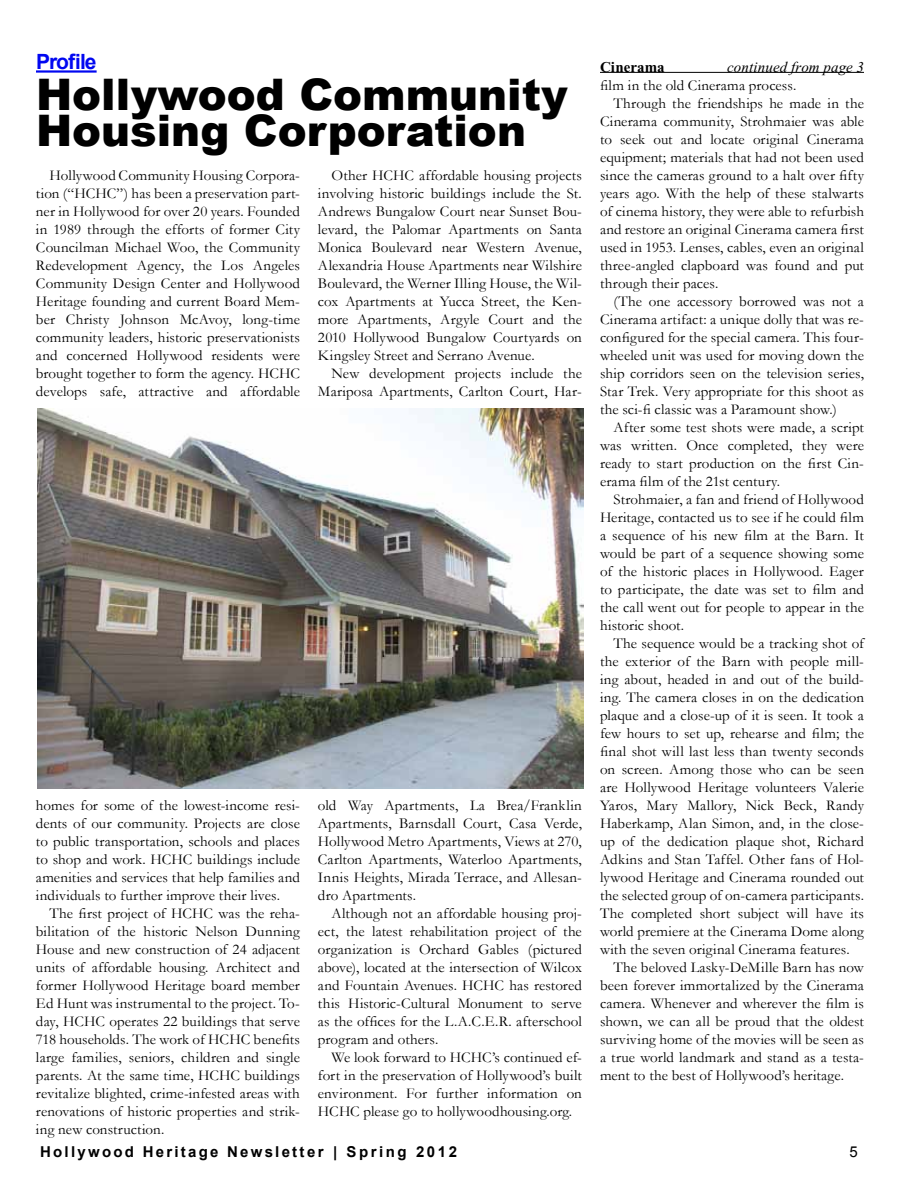
<style>
.page{position:relative;width:918px;height:1188px;background:#fff}
.page>*{position:absolute;margin:0;border:0;box-sizing:border-box;transform-origin:0 0}
.t1{font:900 43.5px/36px "Arial";color:#000}
.t2{font:700 21px "Arial";letter-spacing:-.045em;color:#0007f1}
.t3{font:15px/18px "Garamond";letter-spacing:.005em;color:#000;text-align:justify}
.t4{font:700 15px "Arial";letter-spacing:.15em;color:#000}
.t5{font:italic 15px "Times New Roman";letter-spacing:.005em;color:#000}
.t6{font:700 15px "Times New Roman";letter-spacing:.005em;color:#000}
.t7{font:15px "Arial";color:#000}
</style>
<div class="page">
<hr style="left:36px;top:70px;width:61px;height:3px;background:#0007f1">
<img style="left:38px;top:409px;width:545px;height:379px">
<hr style="left:600px;top:72px;width:264px;height:1px;background:#000">
<h2 class="t2" style="left:36px;top:48px;width:62px">Profile</h2>
<h1 class="t1" style="left:36px;top:75px;width:533px">Hollywood Community<br>Housing Corporation</h1>
<p class="t3" style="left:36px;top:166px;width:266px;text-indent:14px">Hollywood Community Housing Corpora&shy;tion (“HCHC”) has been a preservation part&shy;ner in Hollywood for over 20 years. Founded in 1989 through the efforts of former City Councilman Michael Woo, the Community Redevelopment Agency, the Los Angeles Community Design Center and Hollywood Heritage founding and current Board Mem&shy;ber Christy Johnson McAvoy, long-time community leaders, historic preservationists and concerned Hollywood residents were brought together to form the agency. HCHC develops safe, attractive and affordable</p>
<p class="t3" style="left:318px;top:166px;width:266px;text-indent:14px">Other HCHC affordable housing projects involving historic buildings include the St.<br>Andrews Bungalow Court near Sunset Bou&shy;levard, the Palomar Apartments on Santa Monica Boulevard near Western Avenue, Alexandria House Apartments near Wilshire Boulevard, the Werner Illing House, the Wil&shy;cox Apartments at Yucca Street, the Ken&shy;more Apartments, Argyle Court and the 2010 Hollywood Bungalow Courtyards on Kingsley Street and Serrano Avenue.</p>
<p class="t3" style="left:318px;top:364px;width:266px;text-align:right">New development projects include the<br>Mariposa Apartments, Carlton Court, Har-</p>
<p class="t3" style="left:36px;top:796px;width:266px">homes for some of the lowest-income resi&shy;dents of our community. Projects are close to public transportation, schools and places to shop and work. HCHC buildings include amenities and services that help families and individuals to further improve their lives.</p>
<p class="t3" style="left:36px;top:904px;width:266px;text-indent:14px">The first project of HCHC was the reha&shy;bilitation of the historic Nelson Dunning House and new construction of 24 adjacent units of affordable housing. Architect and former Hollywood Heritage board member Ed Hunt was instrumental to the project. To&shy;day, HCHC operates 22 buildings that serve 718 households. The work of HCHC benefits large families, seniors, children and single parents. At the same time, HCHC buildings revitalize blighted, crime-infested areas with renovations of historic properties and strik&shy;ing new construction.</p>
<p class="t3" style="left:318px;top:796px;width:266px">old Way Apartments, La Brea/Franklin Apartments, Barnsdall Court, Casa Verde, Hollywood Metro Apartments, Views at 270, Carlton Apartments, Waterloo Apartments, Innis Heights, Mirada Terrace, and Allesan&shy;dro Apartments.</p>
<p class="t3" style="left:318px;top:904px;width:266px;text-indent:14px">Although not an affordable housing proj&shy;ect, the latest rehabilitation project of the organization is Orchard Gables (pictured above), located at the intersection of Wilcox and Fountain Avenues. HCHC has restored this Historic-Cultural Monument to serve as the offices for the L.A.C.E.R. afterschool program and others.</p>
<p class="t3" style="left:318px;top:1048px;width:266px;text-indent:14px">We look forward to HCHC’s continued ef&shy;fort in the preservation of Hollywood’s built environment. For further information on HCHC please go to hollywoodhousing.org.</p>
<p class="t6" style="left:600px;top:59px;width:66px">Cinerama</p>
<p class="t5" style="left:727px;top:59px;width:138px">continued from page 3</p>
<p class="t3" style="left:600px;top:76px;width:198px">film in the old Cinerama process.</p>
<p class="t3" style="left:614px;top:94px;width:252px">Through the friendships he made in the</p>
<p class="t3" style="left:600px;top:112px;width:265px">Cinerama community, Strohmaier was able</p>
<p class="t3" style="left:600px;top:130px;width:265px">to seek out and locate original Cinerama</p>
<p class="t3" style="left:600px;top:148px;width:265px">equipment; materials that had not been used</p>
<p class="t3" style="left:600px;top:166px;width:266px">since the cameras ground to a halt over fifty</p>
<p class="t3" style="left:600px;top:184px;width:265px">years ago. With the help of these stalwarts</p>
<p class="t3" style="left:600px;top:202px;width:265px">of cinema history, they were able to refurbish</p>
<p class="t3" style="left:600px;top:220px;width:266px">and restore an original Cinerama camera first</p>
<p class="t3" style="left:600px;top:238px;width:265px">used in 1953. Lenses, cables, even an original</p>
<p class="t3" style="left:600px;top:256px;width:266px">three-angled clapboard was found and put</p>
<p class="t3" style="left:600px;top:274px;width:120px">through their paces.</p>
<p class="t3" style="left:614px;top:292px;width:252px">(The one accessory borrowed was not a</p>
<p class="t3" style="left:600px;top:310px;width:266px">Cinerama artifact: a unique dolly that was re-</p>
<p class="t3" style="left:600px;top:328px;width:265px">configured for the special camera. This four-</p>
<p class="t3" style="left:600px;top:346px;width:265px">wheeled unit was used for moving down the</p>
<p class="t3" style="left:600px;top:364px;width:265px">ship corridors seen on the television series,</p>
<p class="t3" style="left:600px;top:382px;width:266px">Star Trek. Very appropriate for this shoot as</p>
<p class="t3" style="left:600px;top:400px;width:238px">the sci-fi classic was a Paramount show.)</p>
<p class="t3" style="left:614px;top:418px;width:252px">After some test shots were made, a script</p>
<p class="t3" style="left:600px;top:436px;width:265px">was written. Once completed, they were</p>
<p class="t3" style="left:600px;top:454px;width:266px">ready to start production on the first Cin-</p>
<p class="t3" style="left:600px;top:472px;width:182px">erama film of the 21st century.</p>
<p class="t3" style="left:614px;top:490px;width:252px">Strohmaier, a fan and friend of Hollywood</p>
<p class="t3" style="left:600px;top:508px;width:265px">Heritage, contacted us to see if he could film</p>
<p class="t3" style="left:600px;top:526px;width:265px">a sequence of his new film at the Barn. It</p>
<p class="t3" style="left:600px;top:544px;width:265px">would be part of a sequence showing some</p>
<p class="t3" style="left:600px;top:562px;width:265px">of the historic places in Hollywood. Eager</p>
<p class="t3" style="left:600px;top:580px;width:265px">to participate, the date was set to film and</p>
<p class="t3" style="left:600px;top:598px;width:265px">the call went out for people to appear in the</p>
<p class="t3" style="left:600px;top:616px;width:86px">historic shoot.</p>
<p class="t3" style="left:614px;top:634px;width:252px">The sequence would be a tracking shot of</p>
<p class="t3" style="left:600px;top:652px;width:266px">the exterior of the Barn with people mill-</p>
<p class="t3" style="left:600px;top:670px;width:266px">ing about, headed in and out of the build-</p>
<p class="t3" style="left:600px;top:688px;width:265px">ing. The camera closes in on the dedication</p>
<p class="t3" style="left:600px;top:706px;width:265px">plaque and a close-up of it is seen. It took a</p>
<p class="t3" style="left:600px;top:724px;width:265px">few hours to set up, rehearse and film; the</p>
<p class="t3" style="left:600px;top:742px;width:265px">final shot will last less than twenty seconds</p>
<p class="t3" style="left:600px;top:760px;width:266px">on screen. Among those who can be seen</p>
<p class="t3" style="left:600px;top:778px;width:265px">are Hollywood Heritage volunteers Valerie</p>
<p class="t3" style="left:600px;top:796px;width:265px">Yaros, Mary Mallory, Nick Beck, Randy</p>
<p class="t3" style="left:600px;top:814px;width:266px">Haberkamp, Alan Simon, and, in the close-</p>
<p class="t3" style="left:600px;top:832px;width:265px">up of the dedication plaque shot, Richard</p>
<p class="t3" style="left:600px;top:850px;width:266px">Adkins and Stan Taffel. Other fans of Hol-</p>
<p class="t3" style="left:600px;top:868px;width:265px">lywood Heritage and Cinerama rounded out</p>
<p class="t3" style="left:600px;top:886px;width:266px">the selected group of on-camera participants.</p>
<p class="t3" style="left:600px;top:904px;width:265px">The completed short subject will have its</p>
<p class="t3" style="left:600px;top:922px;width:265px">world premiere at the Cinerama Dome along</p>
<p class="t3" style="left:600px;top:940px;width:251px">with the seven original Cinerama features.</p>
<p class="t3" style="left:614px;top:958px;width:252px">The beloved Lasky-DeMille Barn has now</p>
<p class="t3" style="left:600px;top:976px;width:265px">been forever immortalized by the Cinerama</p>
<p class="t3" style="left:600px;top:994px;width:265px">camera. Whenever and wherever the film is</p>
<p class="t3" style="left:600px;top:1012px;width:266px">shown, we can all be proud that the oldest</p>
<p class="t3" style="left:600px;top:1030px;width:265px">surviving home of the movies will be seen as</p>
<p class="t3" style="left:600px;top:1048px;width:266px">a true world landmark and stand as a testa-</p>
<p class="t3" style="left:600px;top:1066px;width:246px">ment to the best of Hollywood’s heritage.</p>
<p class="t4" style="left:40px;top:1142px;width:418px">Hollywood Heritage Newsletter | Spring 2012</p>
<p class="t7" style="left:850px;top:1142px;width:10px">5</p>
</div>
